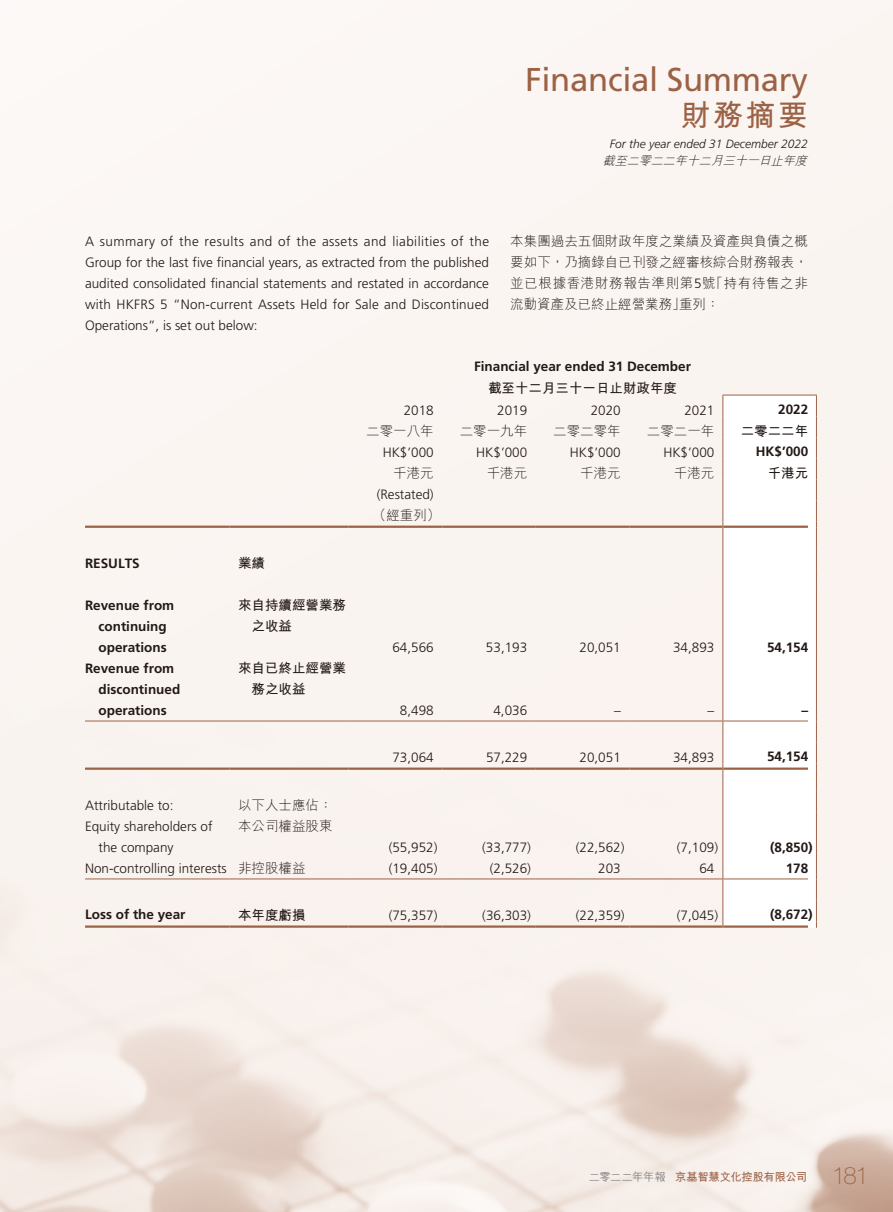
<style>
.page{position:relative;width:893px;height:1212px;background:#faf3ef}
.page>*{position:absolute;margin:0;border:0;box-sizing:border-box;transform-origin:0 0}
.t1{font:33px "Frutiger LT Std";letter-spacing:-.01em;color:#9c6246}
.t2{font:700 30px "M Hei HK";color:#9c6246}
.t3{font:300 13.5px/21px "Frutiger LT Std";color:#231916;text-align:justify}
.t4{font:700 13.5px/21px "Frutiger LT Std";color:#231916;text-align:center}
.t5{font:300 13.5px/21px "M Hei HK";color:#231916;text-align:justify}
.t6{font:700 13.5px/21px "M Hei HK";color:#231916}
.t7{font:italic 300 12px "Frutiger LT Std";color:#231916}
.t8{font:italic 300 12px "M Hei HK";color:#231916}
.t9{font:700 11.25px "M Hei HK";letter-spacing:-.015em;color:#9c6246}
.s1{font-family:"Frutiger LT Std"}
.s2{font-family:"M Hei HK"}
.s3{font-weight:300;color:#595857}
.s4{font-family:"Helvetica Neue LT Std";font-weight:100;font-size:24px}
</style>
<div class="page">
<div style="left:723px;top:396px;width:93px;height:532px;background:#fff"></div>
<hr style="left:722px;top:395px;width:95px;height:1px;background:#9c6246">
<svg style="left:722px;top:395px;width:1px;height:196px"></svg>
<svg style="left:816px;top:395px;width:1px;height:196px"></svg>
<hr style="left:722px;top:591px;width:1px;height:63px;background:#9c6246">
<hr style="left:816px;top:591px;width:1px;height:63px;background:#9c6246">
<hr style="left:722px;top:654px;width:1px;height:63px;background:#9c6246">
<hr style="left:816px;top:654px;width:1px;height:63px;background:#9c6246">
<hr style="left:722px;top:812px;width:1px;height:42px;background:#9c6246">
<hr style="left:816px;top:812px;width:1px;height:42px;background:#9c6246">
<svg style="left:722px;top:854px;width:1px;height:74px"></svg>
<svg style="left:816px;top:854px;width:1px;height:74px"></svg>
<svg style="left:722px;top:717px;width:1px;height:95px"></svg>
<svg style="left:816px;top:717px;width:1px;height:95px"></svg>
<hr style="left:85px;top:526px;width:145px;height:2px;background:#9c6246">
<hr style="left:230px;top:526px;width:119px;height:2px;background:#9c6246">
<hr style="left:349px;top:526px;width:93px;height:2px;background:#9c6246">
<hr style="left:442px;top:526px;width:94px;height:2px;background:#9c6246">
<hr style="left:536px;top:526px;width:93px;height:2px;background:#9c6246">
<hr style="left:629px;top:526px;width:93px;height:2px;background:#9c6246">
<hr style="left:723px;top:526px;width:85px;height:2px;background:#9c6246">
<hr style="left:85px;top:721px;width:145px;height:1px;background:#9c6246">
<hr style="left:230px;top:721px;width:119px;height:1px;background:#9c6246">
<hr style="left:349px;top:721px;width:93px;height:1px;background:#9c6246">
<hr style="left:442px;top:721px;width:94px;height:1px;background:#9c6246">
<hr style="left:536px;top:721px;width:93px;height:1px;background:#9c6246">
<hr style="left:629px;top:721px;width:93px;height:1px;background:#9c6246">
<hr style="left:723px;top:721px;width:85px;height:1px;background:#9c6246">
<hr style="left:85px;top:767px;width:145px;height:3px;background:#9c6246">
<hr style="left:230px;top:767px;width:119px;height:3px;background:#9c6246">
<hr style="left:349px;top:767px;width:93px;height:3px;background:#9c6246">
<hr style="left:442px;top:767px;width:94px;height:3px;background:#9c6246">
<hr style="left:536px;top:767px;width:93px;height:3px;background:#9c6246">
<hr style="left:629px;top:767px;width:93px;height:3px;background:#9c6246">
<hr style="left:723px;top:767px;width:85px;height:3px;background:#9c6246">
<hr style="left:85px;top:878px;width:145px;height:1px;background:#9c6246">
<hr style="left:230px;top:878px;width:119px;height:1px;background:#9c6246">
<hr style="left:349px;top:878px;width:93px;height:1px;background:#9c6246">
<hr style="left:442px;top:878px;width:94px;height:1px;background:#9c6246">
<hr style="left:536px;top:878px;width:93px;height:1px;background:#9c6246">
<hr style="left:629px;top:878px;width:93px;height:1px;background:#9c6246">
<hr style="left:723px;top:878px;width:85px;height:1px;background:#9c6246">
<hr style="left:85px;top:925px;width:145px;height:3px;background:#9c6246">
<hr style="left:230px;top:925px;width:119px;height:3px;background:#9c6246">
<hr style="left:349px;top:925px;width:93px;height:3px;background:#9c6246">
<hr style="left:442px;top:925px;width:94px;height:3px;background:#9c6246">
<hr style="left:536px;top:925px;width:93px;height:3px;background:#9c6246">
<hr style="left:629px;top:925px;width:93px;height:3px;background:#9c6246">
<hr style="left:723px;top:925px;width:85px;height:3px;background:#9c6246">
<h1 class="t1" style="left:525px;top:60px;width:284px">Financial Summary</h1>
<h2 class="t2" style="left:681px;top:93px;width:129px">財務摘要</h2>
<p class="t7" style="left:610px;top:137px;width:200px">For the year ended 31 December 2022</p>
<p class="t8" style="left:603px;top:155px;width:209px">截至二零二二年十二月三十一日止年度</p>
<p class="t5" style="left:510px;top:230px;width:299px">本集團過去五個財政年度之業績及資產與負債之概要如下，乃摘錄自已刊發之經審核綜合財務報表，並已根據香港財務報告準則第<span class="s1">5</span>號「持有待售之非流動資產及已終止經營業務」重列：</p>
<p class="t3" style="left:85px;top:231px;width:406px">A summary of the results and of the assets and liabilities of the Group for the last five financial years, as extracted from the published audited consolidated financial statements and restated in accordance with HKFRS 5 “Non-current Assets Held for Sale and Discontinued Operations”, is set out below:</p>
<p class="t4" style="left:474px;top:356px;width:218px">Financial year ended 31 December</p>
<p class="t6" style="left:488px;top:376px;width:190px">截至十二月三十一日止財政年度</p>
<p class="t3" style="left:404px;top:400px;width:32px">2018</p>
<p class="t3" style="left:497px;top:400px;width:32px">2019</p>
<p class="t3" style="left:591px;top:400px;width:32px">2020</p>
<p class="t3" style="left:684px;top:400px;width:32px">2021</p>
<p class="t4" style="left:778px;top:399px;width:32px">2022</p>
<p class="t5" style="left:366px;top:420px;width:69px">二零一八年</p>
<p class="t5" style="left:460px;top:420px;width:69px">二零一九年</p>
<p class="t5" style="left:553px;top:420px;width:69px">二零二零年</p>
<p class="t5" style="left:647px;top:420px;width:69px">二零二一年</p>
<p class="t6" style="left:741px;top:419px;width:69px">二零二二年</p>
<p class="t3" style="left:383px;top:442px;width:53px">HK$’000</p>
<p class="t3" style="left:476px;top:442px;width:53px">HK$’000</p>
<p class="t3" style="left:570px;top:442px;width:53px">HK$’000</p>
<p class="t3" style="left:663px;top:442px;width:53px">HK$’000</p>
<p class="t4" style="left:756px;top:441px;width:54px">HK$’000</p>
<p class="t5" style="left:393px;top:462px;width:42px">千港元</p>
<p class="t5" style="left:487px;top:462px;width:42px">千港元</p>
<p class="t5" style="left:580px;top:462px;width:42px">千港元</p>
<p class="t5" style="left:674px;top:462px;width:42px">千港元</p>
<p class="t6" style="left:768px;top:461px;width:42px">千港元</p>
<p class="t3" style="left:377px;top:484px;width:59px">(Restated)</p>
<p class="t5" style="left:373px;top:504px;width:69px">（經重列）</p>
<p class="t4" style="left:85px;top:552px;width:56px">RESULTS</p>
<p class="t6" style="left:238px;top:551px;width:28px">業績</p>
<p class="t4" style="left:85px;top:594px;width:91px">Revenue from continuing operations</p>
<p class="t6" style="left:252px;top:593px;width:96px;text-indent:-13px">來自持續經營業務之收益</p>
<p class="t3" style="left:392px;top:637px;width:43px">64,566</p>
<p class="t3" style="left:486px;top:637px;width:43px">53,193</p>
<p class="t3" style="left:579px;top:637px;width:43px">20,051</p>
<p class="t3" style="left:673px;top:637px;width:43px">34,893</p>
<p class="t4" style="left:767px;top:636px;width:43px">54,154</p>
<p class="t4" style="left:98px;top:657px;width:83px;text-align:left;text-indent:-13px">Revenue from discontinued operations</p>
<p class="t6" style="left:252px;top:656px;width:96px;text-indent:-13px">來自已終止經營業務之收益</p>
<p class="t3" style="left:85px;top:794px;width:90px">Attributable to:</p>
<p class="t5" style="left:238px;top:794px;width:96px">以下人士應佔：</p>
<p class="t3" style="left:99px;top:815px;width:116px;text-indent:-13px">Equity shareholders of the company</p>
<p class="t5" style="left:238px;top:815px;width:96px">本公司權益股東</p>
<p class="t3" style="left:400px;top:700px;width:35px">8,498</p>
<p class="t3" style="left:493px;top:700px;width:35px">4,036</p>
<p class="t3" style="left:614px;top:700px;width:8px">–</p>
<p class="t3" style="left:708px;top:700px;width:8px">–</p>
<p class="t4" style="left:801px;top:699px;width:8px">–</p>
<p class="t3" style="left:392px;top:747px;width:43px">73,064</p>
<p class="t3" style="left:486px;top:747px;width:43px">57,229</p>
<p class="t3" style="left:580px;top:747px;width:43px">20,051</p>
<p class="t3" style="left:673px;top:747px;width:43px">34,893</p>
<p class="t4" style="left:767px;top:746px;width:43px">54,154</p>
<p class="t3" style="left:389px;top:837px;width:50px">(55,952)</p>
<p class="t3" style="left:482px;top:837px;width:50px">(33,777)</p>
<p class="t3" style="left:576px;top:837px;width:50px">(22,562)</p>
<p class="t3" style="left:677px;top:837px;width:43px">(7,109)</p>
<p class="t4" style="left:770px;top:836px;width:44px">(8,850)</p>
<p class="t3" style="left:85px;top:858px;width:222px">Non-controlling interests <span class="s2">非控股權益</span></p>
<p class="t3" style="left:389px;top:858px;width:50px">(19,405)</p>
<p class="t3" style="left:490px;top:858px;width:43px">(2,526)</p>
<p class="t3" style="left:598px;top:858px;width:24px">203</p>
<p class="t3" style="left:699px;top:858px;width:17px">64</p>
<p class="t4" style="left:786px;top:857px;width:24px">178</p>
<p class="t4" style="left:85px;top:904px;width:102px">Loss of the year</p>
<p class="t6" style="left:238px;top:903px;width:69px">本年度虧損</p>
<p class="t3" style="left:389px;top:905px;width:50px">(75,357)</p>
<p class="t3" style="left:482px;top:905px;width:50px">(36,303)</p>
<p class="t3" style="left:576px;top:905px;width:50px">(22,359)</p>
<p class="t3" style="left:677px;top:905px;width:43px">(7,045)</p>
<p class="t4" style="left:770px;top:904px;width:44px">(8,672)</p>
<p class="t9" style="left:589px;top:1168px;width:282px"><span class="s3">二零二二年年報</span> 京基智慧文化控股有限公司 <span class="s4">181</span></p>
</div>
